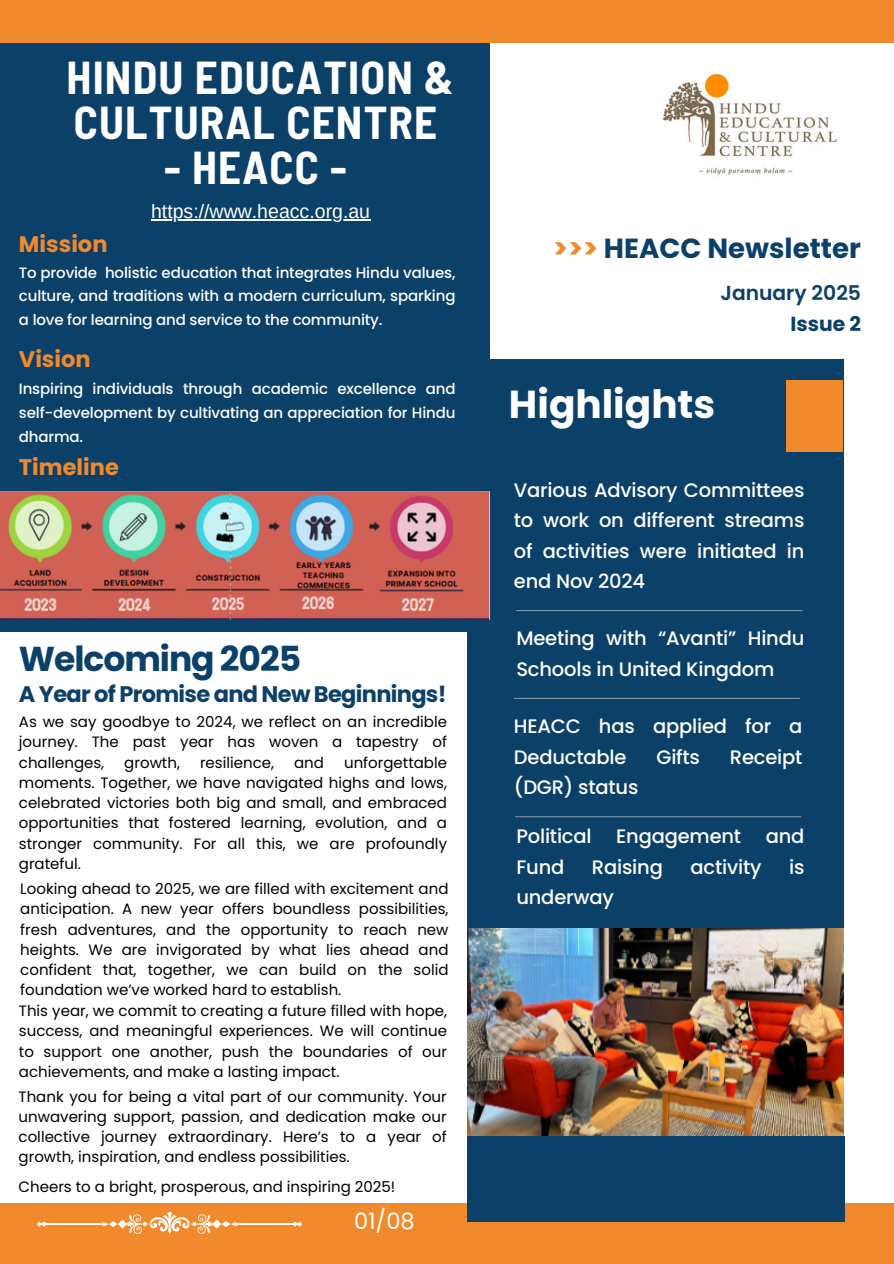
<style>
.page{position:relative;width:894px;height:1264px;background:#fff}
.page>*{position:absolute;margin:0;border:0;box-sizing:border-box;transform-origin:0 0}
.t1{font:700 semi-condensed 45px/45px "Barlow";letter-spacing:.025em;color:#fff}
.t2{font:700 39px "Poppins";color:#fff}
.t3{font:700 34.5px "Poppins";letter-spacing:-.03em;color:#0b4068}
.t4{font:700 27.6px "Poppins";color:#0b4068}
.t5{font:700 22.5px "Poppins";letter-spacing:-.03em;color:#0b4068}
.t6{font:700 22.5px "Poppins";color:#f1892d}
.t7{font:22.5px "Poppins";color:#fff}
.t8{font:600 20.25px "Poppins";color:#0b4068}
.t9{font:700 20.25px "Poppins";color:#0b4068}
.t10{font:500 19.5px/30.3px "Poppins";letter-spacing:-.01em;color:#fff}
.t11{font:19.5px "Arimo";color:#fff}
.t12{font:15px/20.2px "Poppins";color:#000;text-align:justify}
.t13{font:500 15px/23.7px "Poppins";letter-spacing:-.01em;color:#fff;text-align:justify}
.s1{color:#f1892d}
</style>
<div class="page">
<div style="left:0;top:0;width:489px;height:631px;background:#0b4068"></div>
<div style="left:0;top:1203px;width:893px;height:60px;background:#f1892d"></div>
<img style="left:467px;top:927px;width:376px;height:208px">
<div style="left:467px;top:359px;width:377px;height:568px;background:#0b4068"></div>
<div style="left:785px;top:380px;width:57px;height:71px;background:#f1892d"></div>
<hr style="left:516px;top:610px;width:286px;height:1px;background:#7c93a4">
<div style="left:467px;top:1135px;width:377px;height:86px;background:#0b4068"></div>
<img style="left:662px;top:72px;width:175px;height:103px">
<div style="left:0;top:0;width:893px;height:43px;background:#f1892d"></div>
<img style="left:0;top:492px;width:489px;height:127px">
<hr style="left:240px;top:1223px;width:58px;height:1px;background:#fff">
<svg style="left:292px;top:1221px;width:10px;height:5px"></svg>
<hr style="left:41px;top:1223px;width:58px;height:1px;background:#fff">
<svg style="left:37px;top:1221px;width:10px;height:5px"></svg>
<svg style="left:99px;top:1211px;width:141px;height:23px"></svg>
<hr style="left:514px;top:698px;width:285px;height:1px;background:#7c93a4">
<hr style="left:151px;top:219px;width:219px;height:1px;background:#fff">
<hr style="left:515px;top:816px;width:285px;height:1px;background:#7c93a4">
<p class="t1" style="left:67px;top:54px;width:388px">HINDU EDUCATION &amp;<br>CULTURAL CENTRE</p>
<p class="t1" style="left:164px;top:144px;width:184px">- HEACC -</p>
<h6 class="t11" style="left:151px;top:200px;width:220px">https://www.heacc.org.au</h6>
<h6 class="t6" style="left:19px;top:228px;width:90px">Mission</h6>
<h6 class="t13" style="left:19px;top:261px;width:438px">To provide holistic education that integrates Hindu values, culture, and traditions with a modern curriculum, sparking a love for learning and service to the community.</h6>
<h2 class="t6" style="left:19px;top:343px;width:73px">Vision</h2>
<p class="t13" style="left:19px;top:377px;width:438px">Inspiring individuals through academic excellence and self-development by cultivating an appreciation for Hindu dharma.</p>
<h4 class="t6" style="left:19px;top:451px;width:101px">Timeline</h4>
<h6 class="t3" style="left:19px;top:635px;width:284px">Welcoming 2025</h6>
<p class="t5" style="left:19px;top:678px;width:429px">A Year of Promise and New Beginnings!</p>
<p class="t12" style="left:19px;top:711px;width:429px">As we say goodbye to 2024, we reflect on an incredible journey. The past year has woven a tapestry of challenges,</p>
<p class="t12" style="left:19px;top:752px;width:429px;text-indent:325px">unforgettable moments. Together, we have navigated highs and lows, celebrated victories both big and small, and embraced opportunities that fostered learning, evolution, and a stronger community. For all this, we are profoundly grateful.</p>
<p class="t12" style="left:124px;top:752px;width:57px">growth,</p>
<p class="t12" style="left:200px;top:752px;width:76px">resilience,</p>
<p class="t12" style="left:294px;top:752px;width:31px">and</p>
<p class="t12" style="left:20px;top:878px;width:429px">Looking ahead to 2025, we are filled with excitement and anticipation. A new year offers boundless possibilities, fresh adventures, and the opportunity to reach new heights. We are invigorated by what lies ahead and confident that, together, we can build on the solid foundation we’ve worked hard to establish.</p>
<p class="t12" style="left:19px;top:1000px;width:429px">This year, we commit to creating a future filled with hope, success, and meaningful experiences. We will continue to support one another, push the boundaries of our achievements, and make a lasting impact.</p>
<p class="t12" style="left:19px;top:1086px;width:429px">Thank you for being a vital part of our community. Your unwavering support, passion, and dedication make our collective journey extraordinary. Here’s to a year of growth, inspiration, and endless possibilities.</p>
<h3 class="t12" style="left:19px;top:1176px;width:378px">Cheers to a bright, prosperous, and inspiring 2025!</h3>
<p class="t7" style="left:354px;top:1205px;width:62px">01/08</p>
<p class="t4" style="left:553px;top:229px;width:309px"><span class="s1">&gt;&gt;&gt;</span> HEACC Newsletter</p>
<p class="t8" style="left:720px;top:279px;width:142px">January 2025</p>
<h1 class="t2" style="left:509px;top:376px;width:208px">Highlights</h1>
<p class="t9" style="left:790px;top:309px;width:72px">Issue 2</p>
<p class="t10" style="left:514px;top:475px;width:292px;text-align:justify">Various Advisory Committees to work on different streams of activities were initiated in end Nov 2024</p>
<h6 class="t10" style="left:516px;top:623px;width:289px">Meeting with “Avanti” Hindu<br>Schools in United Kingdom</h6>
<h6 class="t10" style="left:514px;top:711px;width:290px">HEACC has applied for a<br>Deductable</h6>
<h6 class="t10" style="left:656px;top:741px;width:45px">Gifts</h6>
<h6 class="t10" style="left:729px;top:741px;width:74px">Receipt</h6>
<h6 class="t10" style="left:514px;top:772px;width:126px">(DGR) status</h6>
<p class="t10" style="left:516px;top:821px;width:77px">Political</p>
<p class="t10" style="left:616px;top:821px;width:126px">Engagement</p>
<p class="t10" style="left:765px;top:821px;width:40px">and</p>
<p class="t10" style="left:516px;top:851px;width:49px">Fund</p>
<p class="t10" style="left:591px;top:851px;width:72px">Raising</p>
<p class="t10" style="left:690px;top:851px;width:72px">activity</p>
<p class="t10" style="left:788px;top:851px;width:17px">is</p>
<p class="t10" style="left:516px;top:882px;width:99px">underway</p>
</div>
